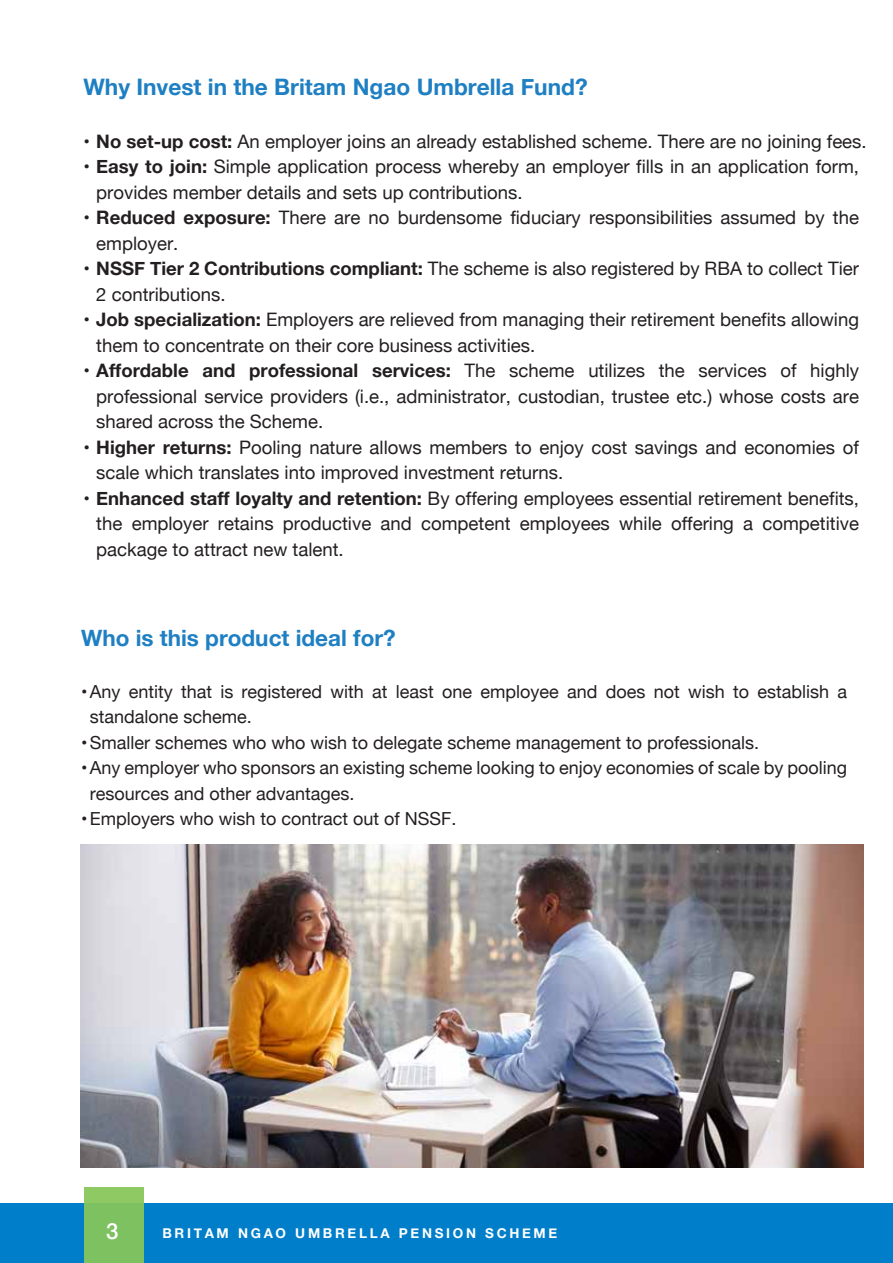
<style>
.page{position:relative;width:893px;height:1263px;background:#fff}
.page>*{position:absolute;margin:0;border:0;box-sizing:border-box;transform-origin:0 0}
.t1{font:700 22.65px "Helvetica Neue";color:#1e7fc3}
.t2{font:700 22.5px "Helvetica Neue";color:#1e7fc3}
.t3{font:500 22.2px "Helvetica Neue";color:#fff}
.t4{font:18.6px/25.5px "Helvetica Neue";color:#231f20}
.t5{font:18px/25.5px "Helvetica Neue";color:#231f20}
.t6{font:700 13.5px "Helvetica Neue";letter-spacing:.2em;color:#fff}
.s1{font-weight:700}
</style>
<div class="page">
<div style="left:0;top:1203px;width:893px;height:60px;background:#007ec9"></div>
<div style="left:84px;top:1188px;width:59px;height:75px;background:linear-gradient(to right,#81c361,#81c361)"></div>
<img style="left:81px;top:844px;width:782px;height:324px">
<p class="t1" style="left:84px;top:69px;width:506px">Why Invest in the Britam Ngao Umbrella Fund?</p>
<p class="t4" style="left:84px;top:129px;width:785px"><span class="s1">• No set-up cost:</span> An employer joins an already established scheme. There are no joining fees.</p>
<p class="t4" style="left:96px;top:155px;width:764px;text-indent:-13px"><span class="s1">• Easy to join:</span> Simple application process whereby an employer fills in an application form, provides member details and sets up contributions.</p>
<p class="t4" style="left:96px;top:206px;width:764px;text-indent:-13px"><span class="s1">• Reduced exposure:</span> There are no burdensome fiduciary responsibilities assumed by the employer.</p>
<p class="t4" style="left:96px;top:257px;width:764px;text-indent:-13px"><span class="s1">• NSSF Tier 2 Contributions compliant:</span> The scheme is also registered by RBA to collect Tier<br>2 contributions.</p>
<p class="t4" style="left:96px;top:308px;width:764px;text-indent:-13px"><span class="s1">• Job specialization:</span> Employers are relieved from managing their retirement benefits allowing them to concentrate on their core business activities.</p>
<p class="t4" style="left:96px;top:359px;width:764px;text-align:justify;text-indent:-13px"><span class="s1">• Affordable and professional services:</span> The scheme utilizes the services of highly professional service providers (i.e., administrator, custodian, trustee etc.) whose costs are shared across the Scheme.</p>
<p class="t4" style="left:96px;top:436px;width:764px;text-indent:-13px"><span class="s1">• Higher returns:</span> Pooling nature allows members to enjoy cost savings and economies of scale which translates into improved investment returns.</p>
<p class="t4" style="left:96px;top:487px;width:764px;text-align:justify;text-indent:-13px"><span class="s1">• Enhanced staff loyalty and retention:</span> By offering employees essential retirement benefits, the employer retains productive and competent employees while offering a competitive package to attract new talent.</p>
<p class="t2" style="left:81px;top:621px;width:316px">Who is this product ideal for?</p>
<p class="t5" style="left:90px;top:679px;width:759px;text-indent:-8px">•Any entity that is registered with at least one employee and does not wish to establish a standalone scheme.</p>
<p class="t5" style="left:81px;top:730px;width:679px">•Smaller schemes who who wish to delegate scheme management to professionals.</p>
<p class="t5" style="left:90px;top:756px;width:759px;text-indent:-8px">•Any employer who sponsors an existing scheme looking to enjoy economies of scale by pooling resources and other advantages.</p>
<p class="t5" style="left:81px;top:807px;width:377px">•Employers who wish to contract out of NSSF.</p>
<p class="t3" style="left:106px;top:1213px;width:14px">3</p>
<p class="t6" style="left:162px;top:1223px;width:396px">BRITAM NGAO UMBRELLA PENSION SCHEME</p>
</div>
